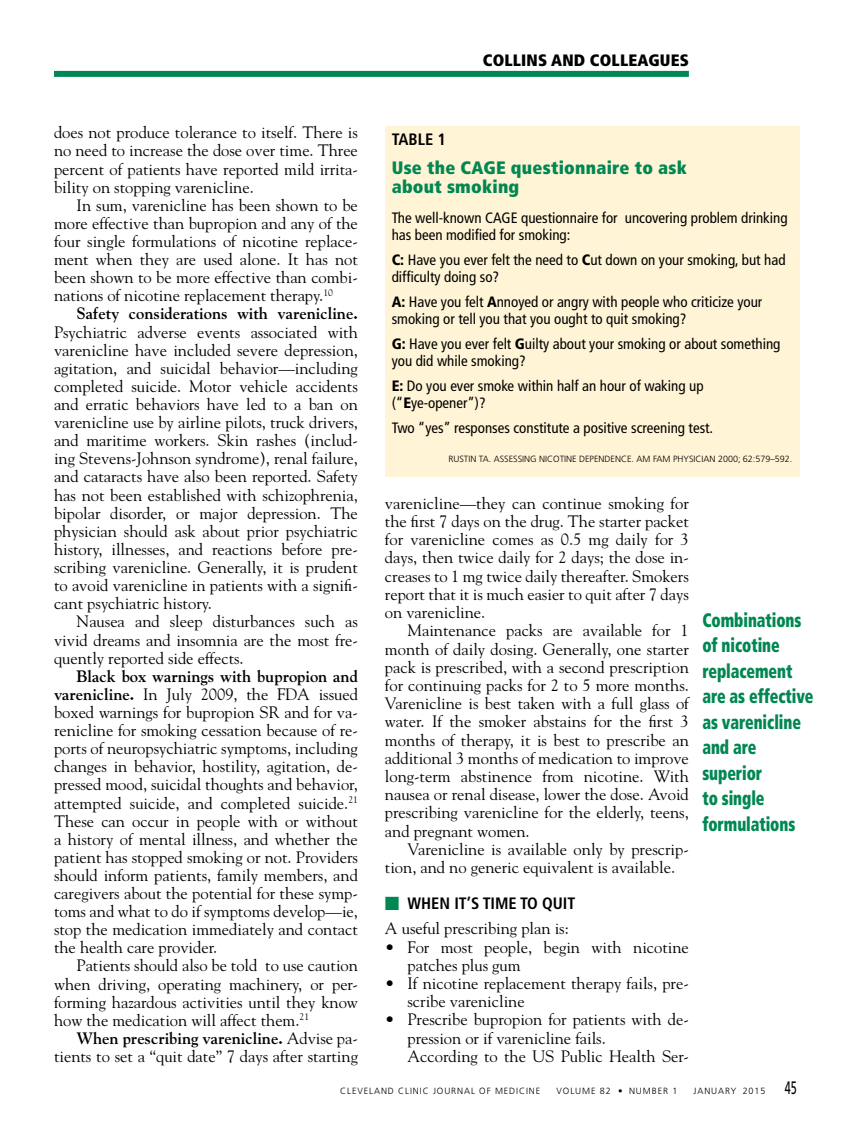
<style>
.page{position:relative;width:851px;height:1134px;background:#fff}
.page>*{position:absolute;margin:0;border:0;box-sizing:border-box;transform-origin:0 0}
.t1{font:900 condensed 19.5px/25.5px "Frutiger LT Std";letter-spacing:-.005em;color:#008752;scale:.8 1}
.t2{font:900 condensed 18px/19.5px "Frutiger LT Std";letter-spacing:.015em;color:#008752}
.t3{font:16.5px/18.1px "Goudy Std";color:#000;text-align:justify}
.t4{font:700 16.5px "Goudy Std";color:#000}
.t5{font:700 condensed 16.5px "Frutiger LT Std";color:#000}
.t6{font:900 condensed 16.5px "Frutiger LT Std";letter-spacing:.01em;color:#000}
.t7{font:condensed 15px/16.5px "Frutiger LT Std";color:#000}
.t8{font:300 9px "Frutiger LT Std";color:#000}
.t9{font:300 9px "Frutiger LT Std";letter-spacing:.1em;color:#000}
.s1{font-weight:700}
.s2{font-weight:900}
.s3{font-family:"Universal Std Newswith Comm Pi";font-weight:400;font-stretch:normal;color:#008752}
.s4{font-weight:400;font-size:18px}
</style>
<div class="page">
<div style="left:54px;top:71px;width:634px;height:6px;background:#008752"></div>
<div style="left:385px;top:126px;width:414px;height:350px;background:#fff4d5"></div>
<p class="t3" style="left:54px;top:123px;width:305px">does not produce tolerance to itself. There is no need to increase the dose over time. Three percent of patients have reported mild irrita&shy;bility on stopping varenicline.</p>
<p class="t3" style="left:54px;top:196px;width:305px;text-indent:23px">In sum, varenicline has been shown to be more effective than bupropion and any of the four single formulations of nicotine replace&shy;ment when they are used alone. It has not been shown to be more effective than combi&shy;nations of nicotine replacement therapy.<sup>10</sup></p>
<p class="t4" style="left:76px;top:304px;width:283px">Safety considerations with varenicline.</p>
<p class="t3" style="left:54px;top:323px;width:305px">Psychiatric adverse events associated with varenicline have included severe depression, agitation, and suicidal behavior—including completed suicide. Motor vehicle accidents and erratic behaviors have led to a ban on varenicline use by airline pilots, truck drivers, and maritime workers. Skin rashes (includ&shy;ing Stevens-Johnson syndrome), renal failure, and cataracts have also been reported. Safety has not been established with schizophrenia, bipolar disorder, or major depression. The physician should ask about prior psychiatric history, illnesses, and reactions before pre&shy;scribing varenicline. Generally, it is prudent to avoid varenicline in patients with a signifi&shy;cant psychiatric history.</p>
<p class="t3" style="left:54px;top:612px;width:305px;text-indent:23px">Nausea and sleep disturbances such as vivid dreams and insomnia are the most fre&shy;quently reported side effects.</p>
<p class="t3" style="left:54px;top:667px;width:305px;text-indent:23px"><span class="s1">Black box warnings with bupropion and varenicline.</span> In July 2009, the FDA issued boxed warnings for bupropion SR and for va&shy;renicline for smoking cessation because of re&shy;ports of neuropsychiatric symptoms, including changes in behavior, hostility, agitation, de&shy;pressed mood, suicidal thoughts and behavior, attempted suicide, and completed suicide.<sup>21<br></sup>These can occur in people with or without a history of mental illness, and whether the patient has stopped smoking or not. Providers should inform patients, family members, and caregivers about the potential for these symp&shy;toms and what to do if symptoms develop—ie, stop the medication immediately and contact the health care provider.</p>
<p class="t3" style="left:54px;top:956px;width:305px;text-indent:23px">Patients should also be told to use caution when driving, operating machinery, or per&shy;forming hazardous activities until they know how the medication will affect them.<sup>21</sup></p>
<p class="t3" style="left:54px;top:1029px;width:305px;text-align:right"><span class="s1">When prescribing varenicline.</span> Advise pa&shy;tients to set a “quit date” 7 days after starting</p>
<p class="t6" style="left:482px;top:51px;width:208px">COLLINS AND COLLEAGUES</p>
<p class="t5" style="left:392px;top:130px;width:56px">TABLE 1</p>
<p class="t2" style="left:392px;top:157px;width:296px">Use the CAGE questionnaire to ask about smoking</p>
<p class="t7" style="left:392px;top:210px;width:397px">The well-known CAGE questionnaire for uncovering problem drinking has been modified for smoking:</p>
<p class="t7" style="left:392px;top:252px;width:395px"><span class="s2">C:</span> Have you ever felt the need to <span class="s2">C</span>ut down on your smoking, but had difficulty doing so?</p>
<p class="t7" style="left:392px;top:294px;width:372px"><span class="s2">A:</span> Have you felt <span class="s2">A</span>nnoyed or angry with people who criticize your smoking or tell you that you ought to quit smoking?</p>
<p class="t7" style="left:392px;top:336px;width:390px"><span class="s2">G:</span> Have you ever felt <span class="s2">G</span>uilty about your smoking or about something you did while smoking?</p>
<p class="t7" style="left:392px;top:378px;width:313px"><span class="s2">E:</span> Do you ever smoke within half an hour of waking up (“<span class="s2">E</span>ye-opener”)?</p>
<p class="t7" style="left:392px;top:420px;width:323px">Two “yes” responses constitute a positive screening test.</p>
<p class="t8" style="left:448px;top:454px;width:345px">RUSTIN TA. ASSESSING NICOTINE DEPENDENCE. AM FAM PHYSICIAN 2000; 62:579–592.</p>
<p class="t3" style="left:385px;top:494px;width:305px">varenicline—they can continue smoking for the first 7 days on the drug. The starter packet for varenicline comes as 0.5 mg daily for 3 days, then twice daily for 2 days; the dose in&shy;creases to 1 mg twice daily thereafter. Smokers report that it is much easier to quit after 7 days on varenicline.</p>
<p class="t3" style="left:385px;top:621px;width:305px;text-indent:23px">Maintenance packs are available for 1 month of daily dosing. Generally, one starter pack is prescribed, with a second prescription for continuing packs for 2 to 5 more months.<br>Varenicline is best taken with a full glass of water. If the smoker abstains for the first 3 months of therapy, it is best to prescribe an additional 3 months of medication to improve long-term abstinence from nicotine. With nausea or renal disease, lower the dose. Avoid prescribing varenicline for the elderly, teens, and pregnant women.</p>
<p class="t3" style="left:385px;top:840px;width:305px;text-indent:23px">Varenicline is available only by prescrip&shy;tion, and no generic equivalent is available.</p>
<p class="t5" style="left:385px;top:894px;width:192px"><span class="s3">■</span> WHEN IT’S TIME TO QUIT</p>
<p class="t3" style="left:385px;top:919px;width:185px">A useful prescribing plan is:</p>
<p class="t3" style="left:407px;top:938px;width:283px;text-indent:-23px">• For most people, begin with nicotine patches plus gum</p>
<p class="t3" style="left:407px;top:974px;width:283px;text-indent:-23px">• If nicotine replacement therapy fails, pre&shy;scribe varenicline</p>
<p class="t3" style="left:407px;top:1010px;width:283px;text-align:left;text-indent:-23px">• Prescribe bupropion for patients with de&shy;pression or if varenicline fails.<br>According to the US Public Health Ser-</p>
<p class="t1" style="left:702px;top:607px;width:140px">Combinations of nicotine replacement are as effective as varenicline and are superior<br>to single formulations</p>
<p class="t9" style="left:340px;top:1085px;width:202px">CLEVELAND CLINIC JOURNAL OF MEDICINE</p>
<p class="t9" style="left:556px;top:1085px;width:122px">VOLUME 82 • NUMBER 1</p>
<p class="t9" style="left:693px;top:1085px;width:105px">JANUARY 2015 <span class="s4">45</span></p>
</div>
